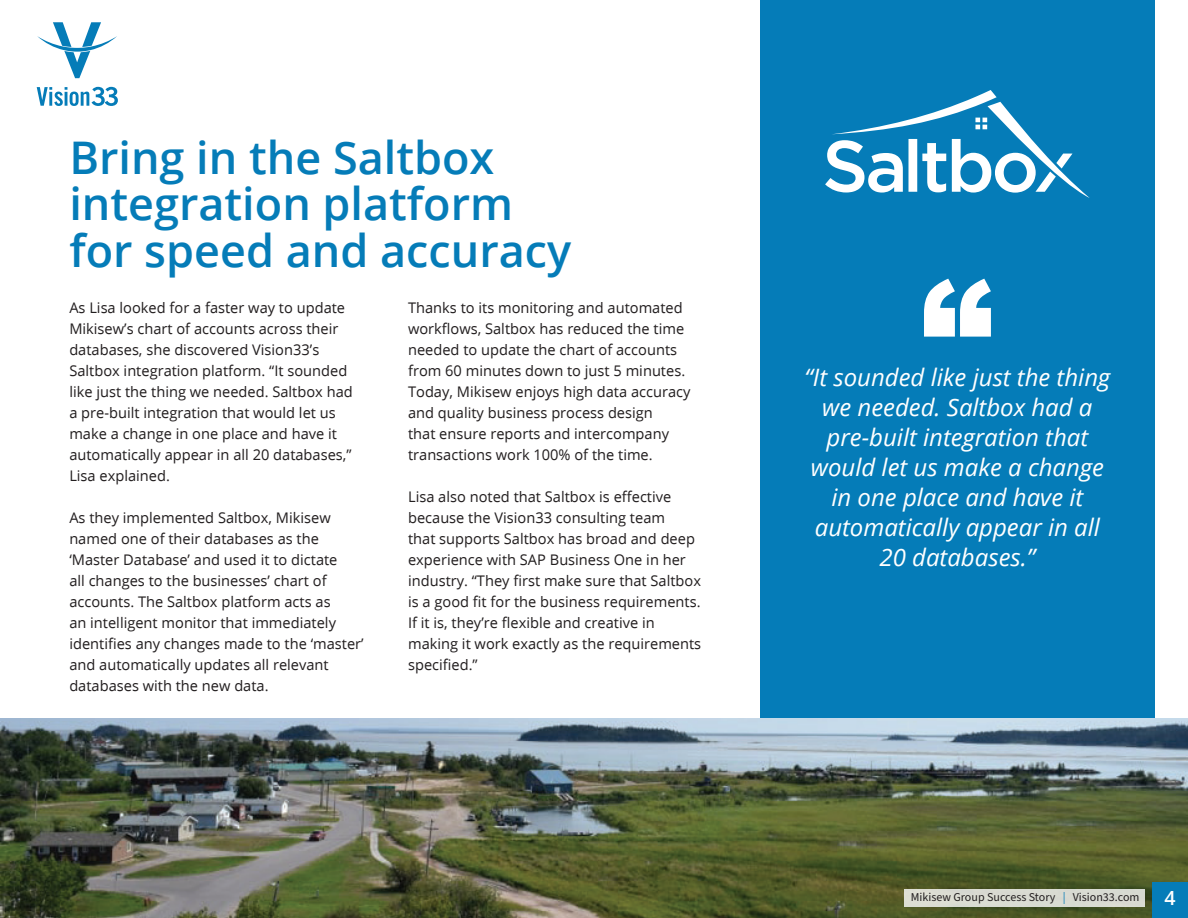
<style>
.page{position:relative;width:1188px;height:918px;background:#fff}
.page>*{position:absolute;margin:0;border:0;box-sizing:border-box;transform-origin:0 0}
.t1{font:900 145.5px "Arial";color:#fff}
.t2{font:600 45px/46.5px "Open Sans";color:#057cb8}
.t3{font:italic 24px/30px "Open Sans";color:#fff;text-align:center}
.t4{font:600 19.5px "Open Sans";color:#fff}
.t5{font:14.7px/21px "Open Sans";color:#231f20}
.t6{font:12px "Source Sans Pro";color:#231f20}
.s1{color:#057cb8}
</style>
<div class="page">
<div style="left:760px;top:0;width:395px;height:815px;background:#057cb8"></div>
<img style="left:0;top:718px;width:1188px;height:200px">
<div style="left:1152px;top:882px;width:36px;height:36px;background:#057cb8"></div>
<svg style="left:37px;top:22px;width:80px;height:56px"></svg>
<svg style="left:37px;top:87px;width:81px;height:19px"></svg>
<svg style="left:825px;top:90px;width:265px;height:108px"></svg>
<div style="left:904px;top:889px;width:241px;height:18px;background:#d9dbd2"></div>
<h2 class="t2" style="left:69px;top:133px;width:503px">Bring in the Saltbox integration platform for speed and accuracy</h2>
<p class="t5" style="left:69px;top:297px;width:285px">As Lisa looked for a faster way to update Mikisew’s chart of accounts across their databases, she discovered Vision33’s Saltbox integration platform. “It sounded like just the thing we needed. Saltbox had a pre-built integration that would let us make a change in one place and have it automatically appear in all 20 databases,” Lisa explained.</p>
<p class="t5" style="left:69px;top:507px;width:296px">As they implemented Saltbox, Mikisew named one of their databases as the ‘Master Database’ and used it to dictate<br>all changes to the businesses’ chart of accounts. The Saltbox platform acts as<br>an intelligent monitor that immediately identifies any changes made to the ‘master’ and automatically updates all relevant databases with the new data.</p>
<p class="t5" style="left:408px;top:297px;width:284px">Thanks to its monitoring and automated workflows, Saltbox has reduced the time needed to update the chart of accounts from 60 minutes down to just 5 minutes.<br>Today, Mikisew enjoys high data accuracy and quality business process design<br>that ensure reports and intercompany transactions work 100% of the time.</p>
<p class="t5" style="left:408px;top:486px;width:295px">Lisa also noted that Saltbox is effective because the Vision33 consulting team<br>that supports Saltbox has broad and deep experience with SAP Business One in her industry. “They first make sure that Saltbox is a good fit for the business requirements.<br>If it is, they’re flexible and creative in making it work exactly as the requirements specified.”</p>
<h1 class="t1" style="left:920px;top:227px;width:74px">“</h1>
<h3 class="t3" style="left:805px;top:361px;width:307px">“It sounded like just the thing we needed. Saltbox had a pre-built integration that would let us make a change in one place and have it automatically appear in all<br>20 databases.”</h3>
<p class="t6" style="left:911px;top:889px;width:230px">Mikisew Group Success Story <span class="s1">|</span> Vision33.com</p>
<p class="t6" style="left:911px;top:889px;width:75px">Rising Phoenix</p>
<h3 class="t4" style="left:1165px;top:885px;width:13px">4</h3>
</div>
